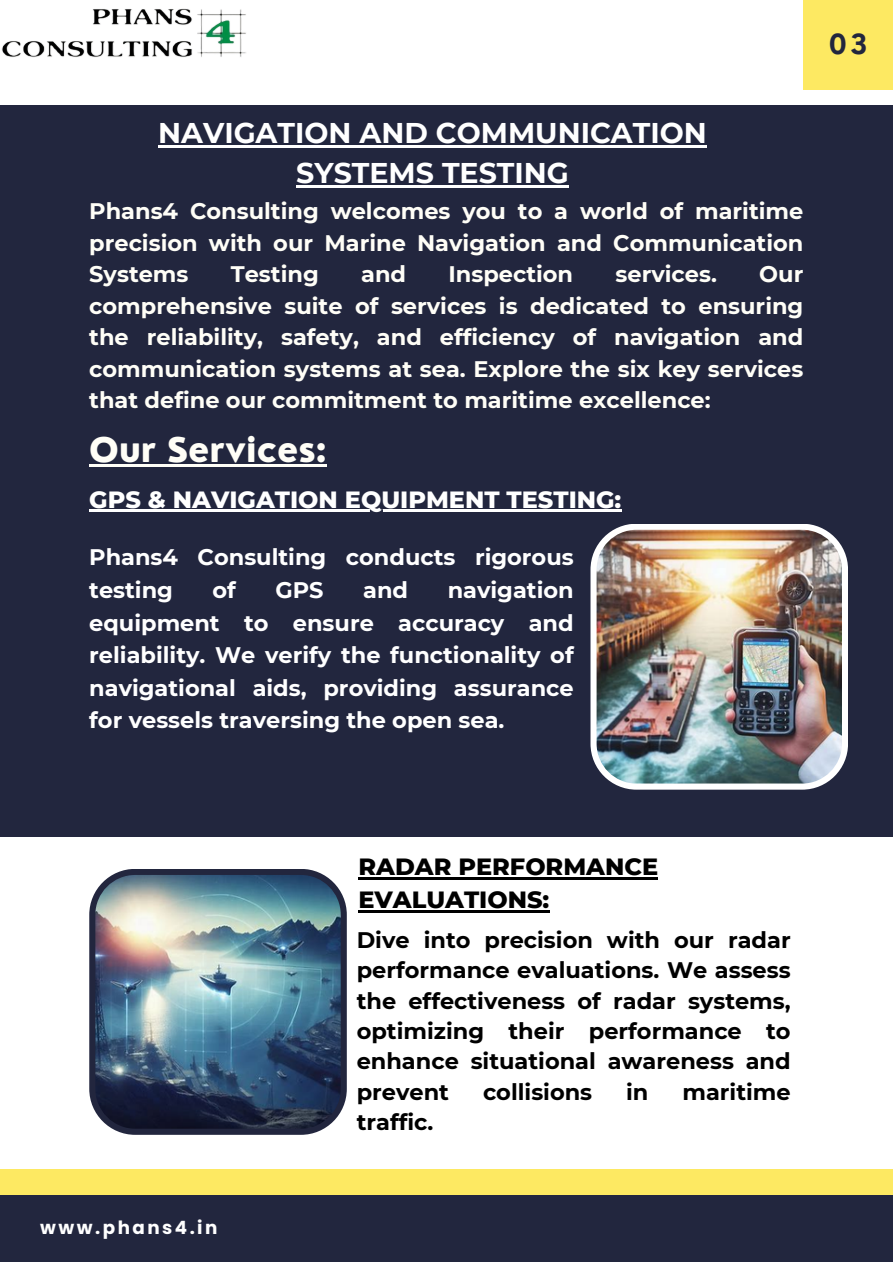
<style>
.page{position:relative;width:893px;height:1264px;background:#fff}
.page>*{position:absolute;margin:0;border:0;box-sizing:border-box;transform-origin:0 0}
.t1{font:800 33px "Nourd";color:#fffef7}
.t2{font:700 28.5px "Montserrat";color:#fff}
.t3{font:700 27px "Nourd";color:#22263e}
.t4{font:800 24px "Montserrat";color:#fff}
.t5{font:800 24px/32.5px "Montserrat";color:#000}
.t6{font:700 22.5px/31.5px "Montserrat";color:#fffef7;text-align:justify}
.t7{font:700 22.5px/32.5px "Montserrat";color:#fff}
.t8{font:700 22.5px/30.3px "Montserrat";color:#000;text-align:justify}
.t9{font:700 18.3px "Poppins";letter-spacing:.135em;color:#fff}
</style>
<div class="page">
<div style="left:0;top:105px;width:892px;height:732px;background:#22263e"></div>
<div style="left:803px;top:0;width:89px;height:89px;background:#fde962"></div>
<img style="left:590px;top:524px;width:258px;height:265px">
<img style="left:89px;top:869px;width:258px;height:265px">
<div style="left:0;top:1194px;width:892px;height:68px;background:#22263e"></div>
<div style="left:0;top:1168px;width:892px;height:26px;background:#fde962"></div>
<img style="left:1px;top:8px;width:245px;height:49px">
<hr style="left:89px;top:464px;width:238px;height:2px;background:#fffef7">
<hr style="left:89px;top:510px;width:532px;height:2px;background:#fff">
<hr style="left:358px;top:877px;width:300px;height:2px;background:#000">
<hr style="left:358px;top:909px;width:191px;height:3px;background:#000">
<hr style="left:158px;top:146px;width:548px;height:2px;background:#fff">
<hr style="left:296px;top:185px;width:272px;height:2px;background:#fff">
<p class="t2" style="left:158px;top:116px;width:550px">NAVIGATION AND COMMUNICATION</p>
<p class="t2" style="left:296px;top:155px;width:274px">SYSTEMS TESTING</p>
<p class="t6" style="left:89px;top:195px;width:715px">Phans4 Consulting welcomes you to a world of maritime precision with our Marine Navigation and Communication Systems</p>
<p class="t6" style="left:231px;top:258px;width:89px">Testing</p>
<p class="t6" style="left:361px;top:258px;width:46px">and</p>
<p class="t6" style="left:448px;top:258px;width:126px">Inspection</p>
<p class="t6" style="left:615px;top:258px;width:103px">services.</p>
<p class="t6" style="left:89px;top:258px;width:715px;text-indent:670px">Our comprehensive suite of services is dedicated to ensuring the reliability, safety, and efficiency of navigation and communication systems at sea. Explore the six key services that define our commitment to maritime excellence:</p>
<p class="t1" style="left:89px;top:429px;width:239px">Our Services:</p>
<p class="t4" style="left:89px;top:484px;width:533px">GPS &amp; NAVIGATION EQUIPMENT TESTING:</p>
<p class="t7" style="left:89px;top:541px;width:486px">Phans4 Consulting conducts rigorous testing</p>
<p class="t7" style="left:89px;top:573px;width:486px;text-align:justify;text-indent:358px">navigation equipment to ensure accuracy and reliability. We verify the functionality of navigational aids, providing assurance for vessels traversing the open sea.</p>
<p class="t7" style="left:212px;top:573px;width:25px">of</p>
<p class="t7" style="left:275px;top:573px;width:50px">GPS</p>
<p class="t7" style="left:363px;top:573px;width:46px">and</p>
<p class="t3" style="left:828px;top:27px;width:40px">03</p>
<p class="t9" style="left:40px;top:1214px;width:179px">www.phans4.in</p>
<p class="t5" style="left:358px;top:850px;width:301px">RADAR PERFORMANCE<br>EVALUATIONS:</p>
<p class="t8" style="left:357px;top:924px;width:435px">Dive into precision with our radar performance evaluations. We assess the effectiveness of radar systems, optimizing their performance to enhance situational awareness and prevent</p>
<p class="t8" style="left:483px;top:1076px;width:111px">collisions</p>
<p class="t8" style="left:626px;top:1076px;width:24px">in</p>
<p class="t8" style="left:682px;top:1076px;width:110px">maritime</p>
<p class="t8" style="left:357px;top:1106px;width:78px">traffic.</p>
</div>
